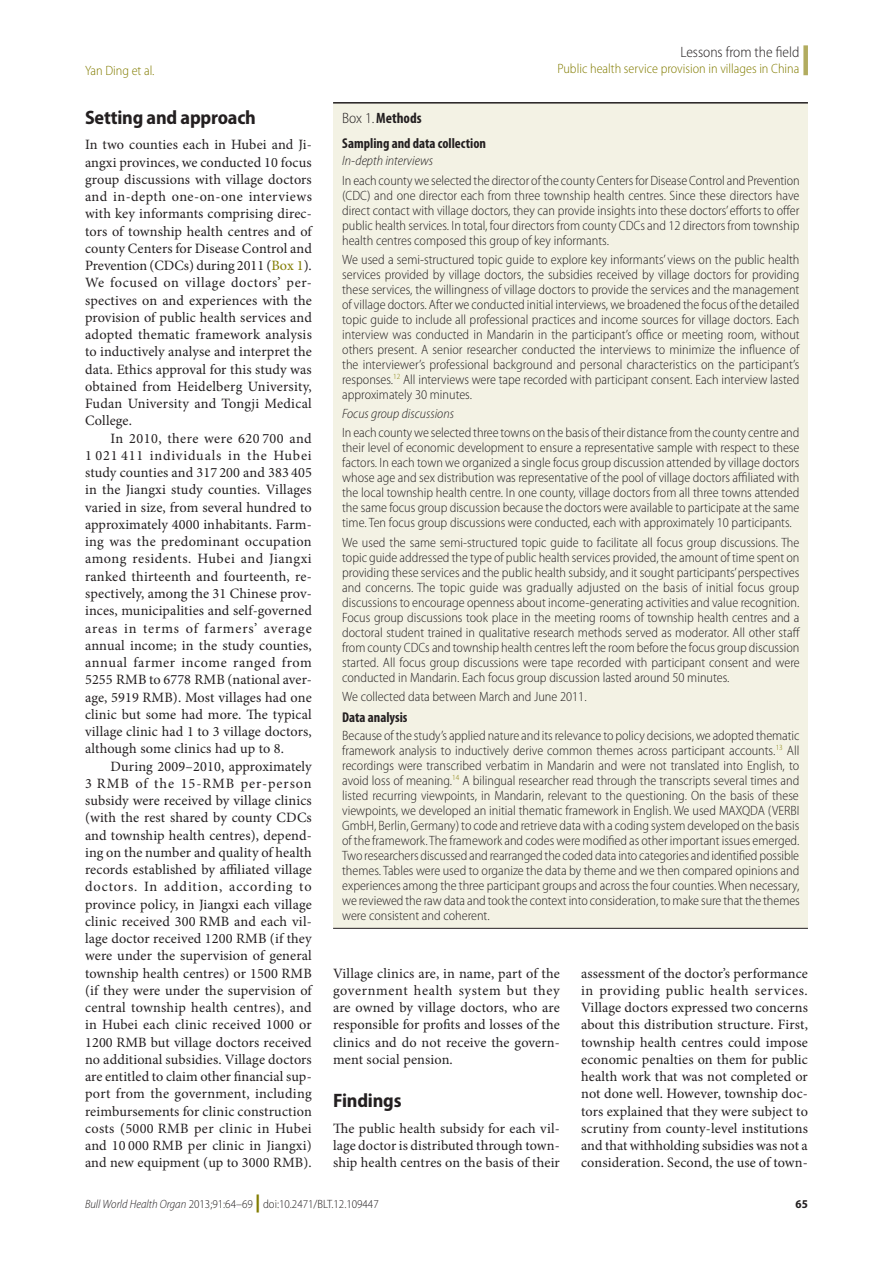
<style>
.page{position:relative;width:893px;height:1263px;background:#fff}
.page>*{position:absolute;margin:0;border:0;box-sizing:border-box;transform-origin:0 0}
.Head_1{font:700 semi-condensed 19.5px "Myriad Pro";letter-spacing:-.01em;color:#231f20}
.Section_Title{font:300 semi-condensed 15px "Myriad Pro";color:#231f20}
.t1{font:700 condensed 15px "Myriad Pro";color:#231f20}
.Para_Ind{font:14.25px/17.2px "Minion Pro";letter-spacing:.01em;color:#231f20;text-align:justify}
.Para_No_Ind{font:14.25px/17.2px "Minion Pro";letter-spacing:.01em;color:#231f20;text-align:justify}
.t2{font:700 condensed 14.25px "Myriad Pro";color:#231f20}
.t3{font:300 semi-condensed 13.5px/15px "Myriad Pro";letter-spacing:-.005em;color:#231f20;text-align:justify}
.RH_Outside{font:300 semi-condensed 13.5px "Myriad Pro";color:#827c00}
.RH_Inside{font:300 semi-condensed 13.5px "Myriad Pro";color:#827c00}
.t4{font:300 semi-condensed 12px "Myriad Pro";color:#231f20}
.t5{font:700 semi-condensed 12px "Myriad Pro";color:#231f20}
.s1{color:#827c00}
.s2{font-weight:300;font-stretch:semi-condensed}
.s3{font-style:italic}
.s4{font-weight:900;font-stretch:normal;font-size:18px;color:#827c00}
</style>
<div class="page">
<div style="left:803px;top:45px;width:5px;height:30px;background:#b2ac5f"></div>
<div style="left:333px;top:104px;width:474px;height:824px;background:#f3f2e4"></div>
<hr style="left:333px;top:102px;width:475px;height:2px;background:#231f20">
<hr style="left:333px;top:928px;width:475px;height:1px;background:#231f20">
<p class="Section_Title" style="left:680px;top:44px;width:120px">Lessons from the field</p>
<p class="RH_Inside" style="left:85px;top:63px;width:71px">Yan Ding et al.</p>
<p class="RH_Outside" style="left:557px;top:61px;width:243px">Public health service provision in villages in China</p>
<p class="Head_1" style="left:85px;top:106px;width:172px">Setting and approach</p>
<p class="Para_No_Ind" style="left:85px;top:136px;width:228px">In two counties each in Hubei and Ji&shy;angxi provinces, we conducted 10 focus group discussions with village doctors and in-depth one-on-one interviews with key informants comprising direc&shy;tors of township health centres and of county Centers for Disease Control and Prevention (CDCs) during 2011 (<span class="s1">Box 1</span>).<br>We focused on village doctors’ per&shy;spectives on and experiences with the provision of public health services and adopted thematic framework analysis to inductively analyse and interpret the data. Ethics approval for this study was obtained from Heidelberg University, Fudan University and Tongji Medical College.</p>
<p class="Para_Ind" style="left:85px;top:430px;width:228px;text-indent:26px">In 2010, there were 620 700 and 1 021 411 individuals in the Hubei study counties and 317 200 and 383 405 in the Jiangxi study counties. Villages varied in size, from several hundred to approximately 4000 inhabitants. Farm&shy;ing was the predominant occupation among residents. Hubei and Jiangxi ranked thirteenth and fourteenth, re&shy;spectively, among the 31 Chinese prov&shy;inces, municipalities and self-governed areas in terms of farmers’ average annual income; in the study counties, annual farmer income ranged from 5255 RMB to 6778 RMB (national aver&shy;age, 5919 RMB). Most villages had one clinic but some had more. The typical village clinic had 1 to 3 village doctors, although some clinics had up to 8.</p>
<p class="Para_Ind" style="left:85px;top:757px;width:228px;text-indent:26px">During 2009–2010, approximately 3 RMB of the 15-RMB per-person subsidy were received by village clinics (with the rest shared by county CDCs and township health centres), depend&shy;ing on the number and quality of health records established by affiliated village doctors. In addition, according to province policy, in Jiangxi each village clinic received 300 RMB and each vil&shy;lage doctor received 1200 RMB (if they were under the supervision of general township health centres) or 1500 RMB (if they were under the supervision of central township health centres), and in Hubei each clinic received 1000 or 1200 RMB but village doctors received no additional subsidies. Village doctors are entitled to claim other financial sup&shy;port from the government, including reimbursements for clinic construction costs (5000 RMB per clinic in Hubei and 10 000 RMB per clinic in Jiangxi) and new equipment (up to 3000 RMB).</p>
<p class="t1" style="left:342px;top:109px;width:81px"><span class="s2">Box 1.</span>Methods</p>
<p class="t2" style="left:342px;top:136px;width:145px">Sampling and data collection</p>
<p class="t3" style="left:342px;top:152px;width:459px;line-height:19.2px"><span class="s3">In-depth interviews<br></span>In each county we selected the director of the county Centers for Disease Control and Prevention</p>
<p class="t3" style="left:342px;top:188px;width:459px">(CDC) and one director each from three township health centres. Since these directors have direct contact with village doctors, they can provide insights into these doctors’ efforts to offer public health services. In total, four directors from county CDCs and 12 directors from township health centres composed this group of key informants.</p>
<p class="t3" style="left:342px;top:252px;width:459px">We used a semi-structured topic guide to explore key informants’ views on the public health services provided by village doctors, the subsidies received by village doctors for providing these services, the willingness of village doctors to provide the services and the management of village doctors. After we conducted initial interviews, we broadened the focus of the detailed topic guide to include all professional practices and income sources for village doctors. Each interview was conducted in Mandarin in the participant’s office or meeting room, without others present. A senior researcher conducted the interviews to minimize the influence of the interviewer’s professional background and personal characteristics on the participant’s responses.<sup>12</sup> All interviews were tape recorded with participant consent. Each interview lasted approximately 30 minutes.</p>
<p class="t3" style="left:342px;top:404px;width:459px;line-height:19.2px"><span class="s3">Focus group discussions<br></span>In each county we selected three towns on the basis of their distance from the county centre and</p>
<p class="t3" style="left:342px;top:441px;width:459px">their level of economic development to ensure a representative sample with respect to these factors. In each town we organized a single focus group discussion attended by village doctors whose age and sex distribution was representative of the pool of village doctors affiliated with the local township health centre. In one county, village doctors from all three towns attended the same focus group discussion because the doctors were available to participate at the same time. Ten focus group discussions were conducted, each with approximately 10 participants.</p>
<p class="t3" style="left:342px;top:535px;width:459px">We used the same semi-structured topic guide to facilitate all focus group discussions. The topic guide addressed the type of public health services provided, the amount of time spent on providing these services and the public health subsidy, and it sought participants’ perspectives and concerns. The topic guide was gradually adjusted on the basis of initial focus group discussions to encourage openness about income-generating activities and value recognition.<br>Focus group discussions took place in the meeting rooms of township health centres and a doctoral student trained in qualitative research methods served as moderator. All other staff from county CDCs and township health centres left the room before the focus group discussion started. All focus group discussions were tape recorded with participant consent and were conducted in Mandarin. Each focus group discussion lasted around 50 minutes.</p>
<p class="t3" style="left:342px;top:689px;width:246px">We collected data between March and June 2011.</p>
<p class="t2" style="left:342px;top:710px;width:67px">Data analysis</p>
<p class="t3" style="left:342px;top:728px;width:459px">Because of the study’s applied nature and its relevance to policy decisions, we adopted thematic framework analysis to inductively derive common themes across participant accounts.<sup>13</sup> All recordings were transcribed verbatim in Mandarin and were not translated into English, to avoid loss of meaning.<sup>14</sup> A bilingual researcher read through the transcripts several times and listed recurring viewpoints, in Mandarin, relevant to the questioning. On the basis of these viewpoints, we developed an initial thematic framework in English. We used MAXQDA (VERBI GmbH, Berlin, Germany) to code and retrieve data with a coding system developed on the basis of the framework. The framework and codes were modified as other important issues emerged.<br>Two researchers discussed and rearranged the coded data into categories and identified possible themes. Tables were used to organize the data by theme and we then compared opinions and experiences among the three participant groups and across the four counties. When necessary, we reviewed the raw data and took the context into consideration, to make sure that the themes were consistent and coherent.</p>
<p class="Para_Ind" style="left:333px;top:964px;width:228px">Village clinics are, in name, part of the government health system but they are owned by village doctors, who are responsible for profits and losses of the clinics and do not receive the govern&shy;ment social pension.</p>
<p class="Head_1" style="left:333px;top:1089px;width:70px">Findings</p>
<p class="Para_No_Ind" style="left:333px;top:1120px;width:228px">The public health subsidy for each vil&shy;lage doctor is distributed through town&shy;ship health centres on the basis of their</p>
<p class="Para_No_Ind" style="left:581px;top:964px;width:228px">assessment of the doctor’s performance in providing public health services.<br>Village doctors expressed two concerns about this distribution structure. First, township health centres could impose economic penalties on them for public health work that was not completed or not done well. However, township doc&shy;tors explained that they were subject to scrutiny from county-level institutions and that withholding subsidies was not a consideration. Second, the use of town-</p>
<p class="t4" style="left:85px;top:1198px;width:295px"><span class="s3">Bull World Health Organ</span> 2013;91:64–69 <span class="s4">|</span> doi:10.2471/BLT.12.109447</p>
<p class="t5" style="left:795px;top:1197px;width:14px">65</p>
</div>
